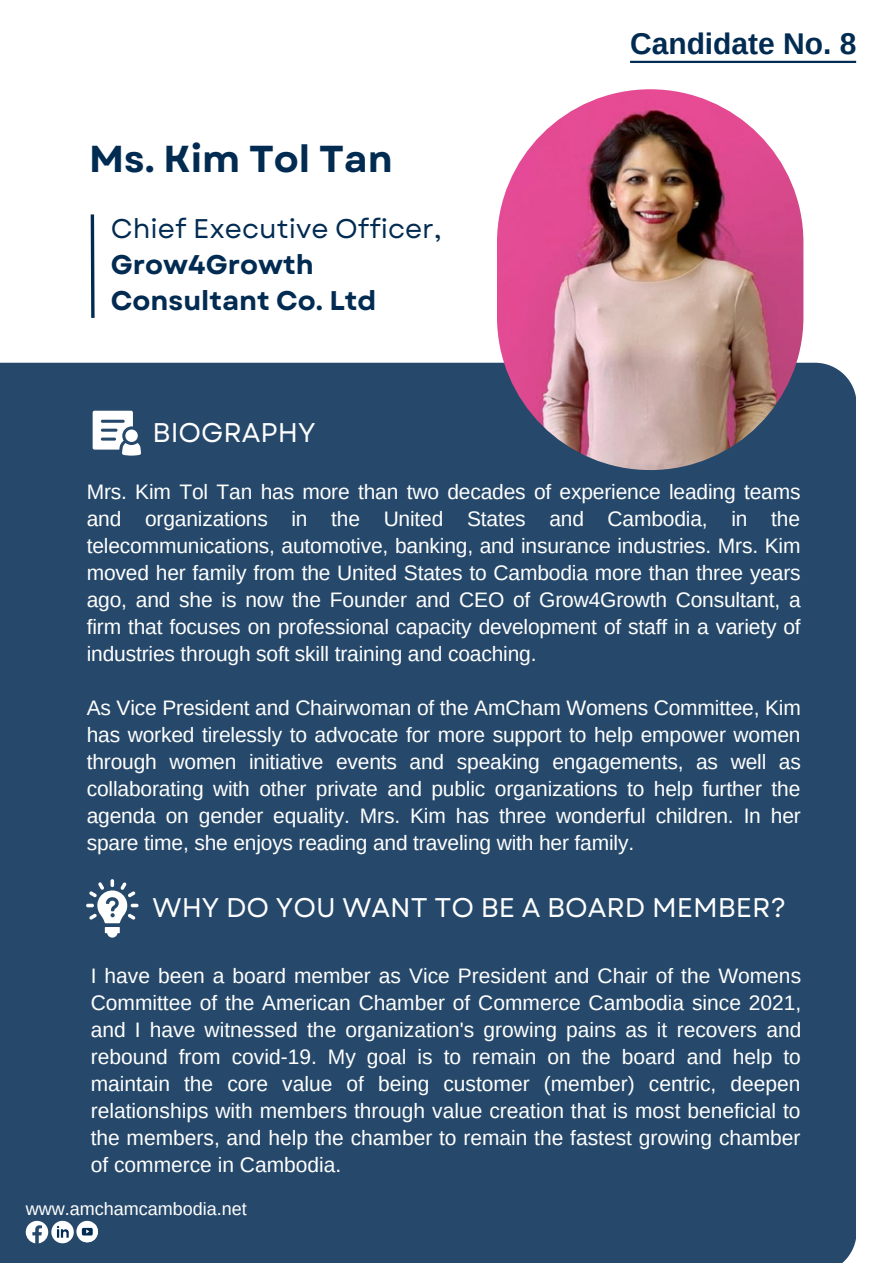
<style>
.page{position:relative;width:893px;height:1264px;background:#fff}
.page>*{position:absolute;margin:0;border:0;box-sizing:border-box;transform-origin:0 0}
.t1{font:700 37.5px "Garet";color:#022b52}
.t2{font:700 30px "Arimo";color:#022b52}
.t3{font:27px "Garet";color:#fff}
.t4{font:700 27px/36px "Garet";color:#022b52}
.t5{font:27px "Garet";color:#022b52}
.t6{font:21px/27px "Arimo";letter-spacing:-.01em;color:#fff;text-align:justify}
.t7{font:18px "Arimo";color:#fff}
</style>
<div class="page">
<div style="left:0;top:363px;width:855px;height:899px;background:#26496b"></div>
<img style="left:497px;top:89px;width:306px;height:381px;border-radius:153px">
<svg style="left:26px;top:1220px;width:48px;height:23px"></svg>
<svg style="left:76px;top:1220px;width:22px;height:22px"></svg>
<svg style="left:80px;top:1223px;width:19px;height:20px"></svg>
<svg style="left:93px;top:411px;width:48px;height:44px"></svg>
<div style="left:125px;top:429px;width:13px;height:13px;background:#fff;border-radius:50%"></div>
<svg style="left:90px;top:214px;width:5px;height:104px"></svg>
<svg style="left:86px;top:879px;width:52px;height:58px"></svg>
<hr style="left:630px;top:61px;width:226px;height:2px;background:#022c52">
<h1 class="t1" style="left:89px;top:132px;width:305px">Ms. Kim Tol Tan</h1>
<p class="t5" style="left:111px;top:209px;width:332px">Chief Executive Officer,</p>
<p class="t4" style="left:111px;top:247px;width:267px">Grow4Growth<br>Consultant Co. Ltd</p>
<p class="t3" style="left:153px;top:413px;width:164px">BIOGRAPHY</p>
<h2 class="t2" style="left:630px;top:26px;width:228px">Candidate No. 8</h2>
<p class="t6" style="left:87px;top:478px;width:715px">Mrs. Kim Tol Tan has more than two decades of experience leading teams and organizations in the United States and Cambodia, in the telecommunications, automotive, banking, and insurance industries. Mrs. Kim moved her family from the United States to Cambodia more than three years ago, and she is now the Founder and CEO of Grow4Growth Consultant, a firm that focuses on professional capacity development of staff in a variety of industries through soft skill training and coaching.</p>
<p class="t6" style="left:87px;top:694px;width:715px">As Vice President and Chairwoman of the AmCham Womens Committee, Kim has worked tirelessly to advocate for more support to help empower women through women initiative events and speaking engagements, as well as collaborating with other private and public organizations to help further the agenda on gender equality. Mrs. Kim has three wonderful children. In her spare time, she enjoys reading and traveling with her family.</p>
<p class="t3" style="left:153px;top:888px;width:635px">WHY DO YOU WANT TO BE A BOARD MEMBER?</p>
<p class="t6" style="left:91px;top:962px;width:712px">I have been a board member as Vice President and Chair of the Womens Committee of the American Chamber of Commerce Cambodia since 2021, and I have witnessed the organization's growing pains as it recovers and rebound from covid-19. My goal is to remain on the board and help to maintain the core value of being customer (member) centric, deepen relationships with members through value creation that is most beneficial to the members, and help the chamber to remain the fastest growing chamber of commerce in Cambodia.</p>
<p class="t7" style="left:26px;top:1198px;width:222px">www.amchamcambodia.net</p>
</div>
